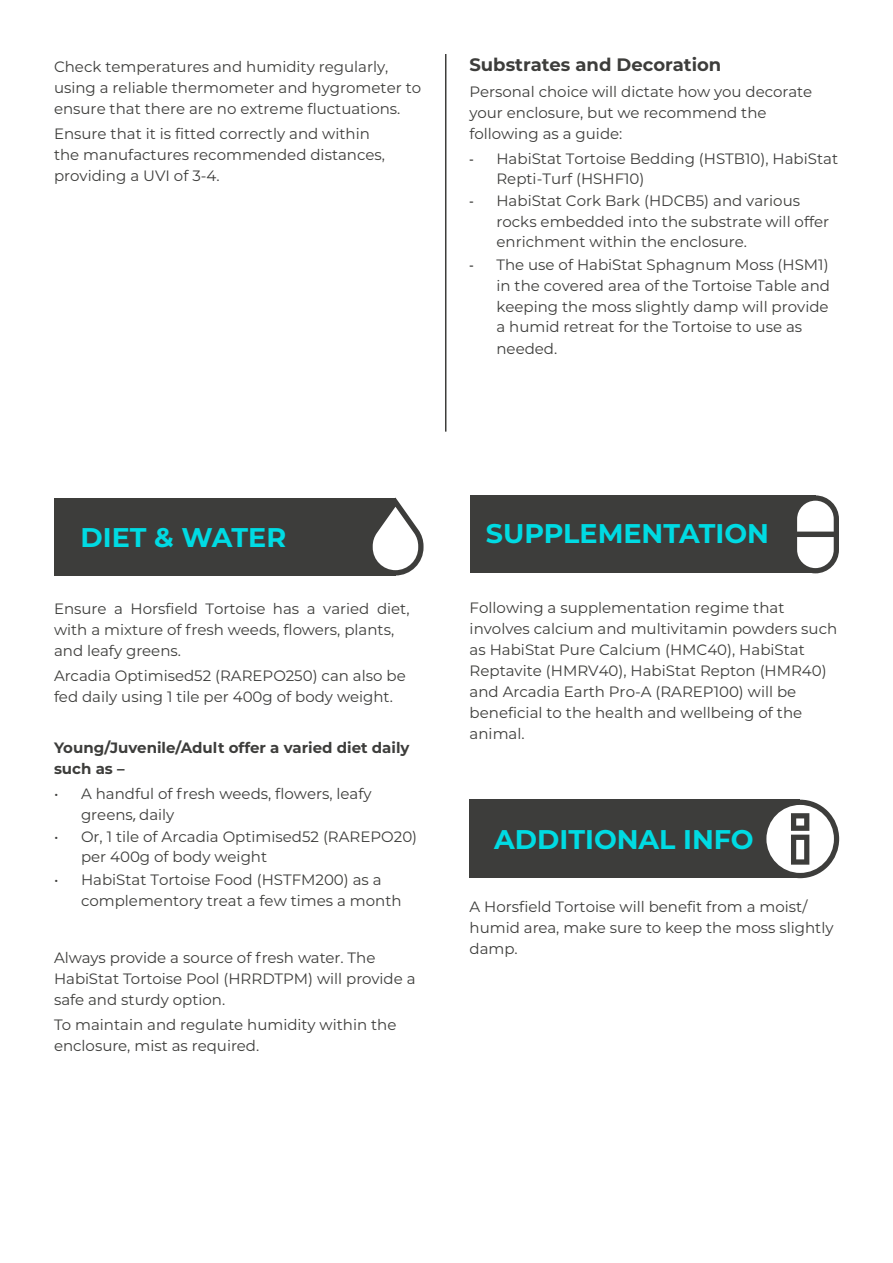
<style>
.page{position:relative;width:893px;height:1263px;background:#fff}
.page>*{position:absolute;margin:0;border:0;box-sizing:border-box;transform-origin:0 0}
.t1{font:700 27px "Montserrat";color:#00dbe3}
.t2{font:700 18px "Montserrat";color:#3d3d3b}
.t3{font:15px/21px "Montserrat";color:#3d3d3b}
.t4{font:15px/21px "Montserrat";color:#3d3d3a}
.t5{font:700 15px/21px "Montserrat";color:#3d3d3b}
.s1{font-family:"Arial Narrow"}
.s2{font-family:"Myriad Pro"}
</style>
<div class="page">
<hr style="left:445px;top:54px;width:1px;height:378px;background:#3d3d3b">
<div style="left:54px;top:497px;width:341px;height:78px;background:#3d3d3b"></div>
<div style="left:470px;top:495px;width:345px;height:78px;background:#3d3d3b"></div>
<svg style="left:367px;top:497px;width:56px;height:78px"></svg>
<svg style="left:797px;top:495px;width:42px;height:78px"></svg>
<div style="left:469px;top:800px;width:331px;height:78px;background:#3d3d3b"></div>
<svg style="left:766px;top:800px;width:73px;height:78px"></svg>
<p class="t3" style="left:54px;top:55px;width:369px">Check temperatures and humidity regularly, using a reliable thermometer and hygrometer to ensure that there are no extreme fluctuations.</p>
<p class="t3" style="left:54px;top:122px;width:333px">Ensure that it is fitted correctly and within the manufactures recommended distances, providing a UVI of 3-4.</p>
<p class="t2" style="left:469px;top:52px;width:253px">Substrates and Decoration</p>
<p class="t3" style="left:469px;top:80px;width:344px">Personal choice will dictate how you decorate your enclosure, but we recommend the following as a guide:</p>
<p class="t3" style="left:496px;top:148px;width:343px;line-height:20px;text-indent:-27px"><span class="s1">-</span> HabiStat Tortoise Bedding (HSTB10), HabiStat<br>Repti-Turf (HSHF10)</p>
<p class="t3" style="left:496px;top:190px;width:334px;text-indent:-27px"><span class="s1">-</span> HabiStat Cork Bark (HDCB5) and various rocks embedded into the substrate will offer enrichment within the enclosure.</p>
<p class="t3" style="left:496px;top:254px;width:335px;text-indent:-27px"><span class="s1">-</span> The use of HabiStat Sphagnum Moss (HSM1) in the covered area of the Tortoise Table and keeping the moss slightly damp will provide a humid retreat for the Tortoise to use as needed.</p>
<p class="t1" style="left:81px;top:518px;width:207px">DIET &amp; WATER</p>
<p class="t3" style="left:54px;top:598px;width:357px">Ensure a Horsfield Tortoise has a varied diet, with a mixture of fresh weeds, flowers, plants, and leafy greens.</p>
<p class="t3" style="left:54px;top:665px;width:353px">Arcadia Optimised52 (RAREPO250) can also be fed daily using 1 tile per 400g of body weight.</p>
<p class="t5" style="left:54px;top:736px;width:357px">Young/Juvenile/Adult offer a varied diet daily such as –</p>
<p class="t3" style="left:81px;top:783px;width:292px;line-height:20.2px;text-indent:-27px">• A handful of fresh weeds, flowers, leafy greens<span class="s2">,</span> daily</p>
<p class="t3" style="left:81px;top:826px;width:338px;line-height:20px;text-indent:-27px">• Or, 1 tile of Arcadia Optimised52 (RAREPO20) per 400g of body weight</p>
<p class="t3" style="left:81px;top:869px;width:322px;line-height:20.5px;text-indent:-27px">• HabiStat Tortoise Food (HSTFM200) as a complementory treat a few times a month</p>
<p class="t3" style="left:54px;top:947px;width:363px">Always provide a source of fresh water. The<br>HabiStat Tortoise Pool (HRRDTPM) will provide a safe and sturdy option.</p>
<p class="t3" style="left:54px;top:1014px;width:344px">To maintain and regulate humidity within the enclosure, mist as required.</p>
<p class="t1" style="left:486px;top:514px;width:285px">SUPPLEMENTATION</p>
<p class="t4" style="left:470px;top:596px;width:369px">Following a supplementation regime that involves calcium and multivitamin powders such as HabiStat Pure Calcium (HMC40), HabiStat Reptavite (HMRV40), HabiStat Repton (HMR40) and Arcadia Earth Pro-A (RAREP100) will be beneficial to the health and wellbeing of the animal.</p>
<p class="t1" style="left:494px;top:820px;width:261px">ADDITIONAL INFO</p>
<p class="t3" style="left:470px;top:896px;width:365px">A Horsfield Tortoise will benefit from a moist/ humid area, make sure to keep the moss slightly damp.</p>
</div>
